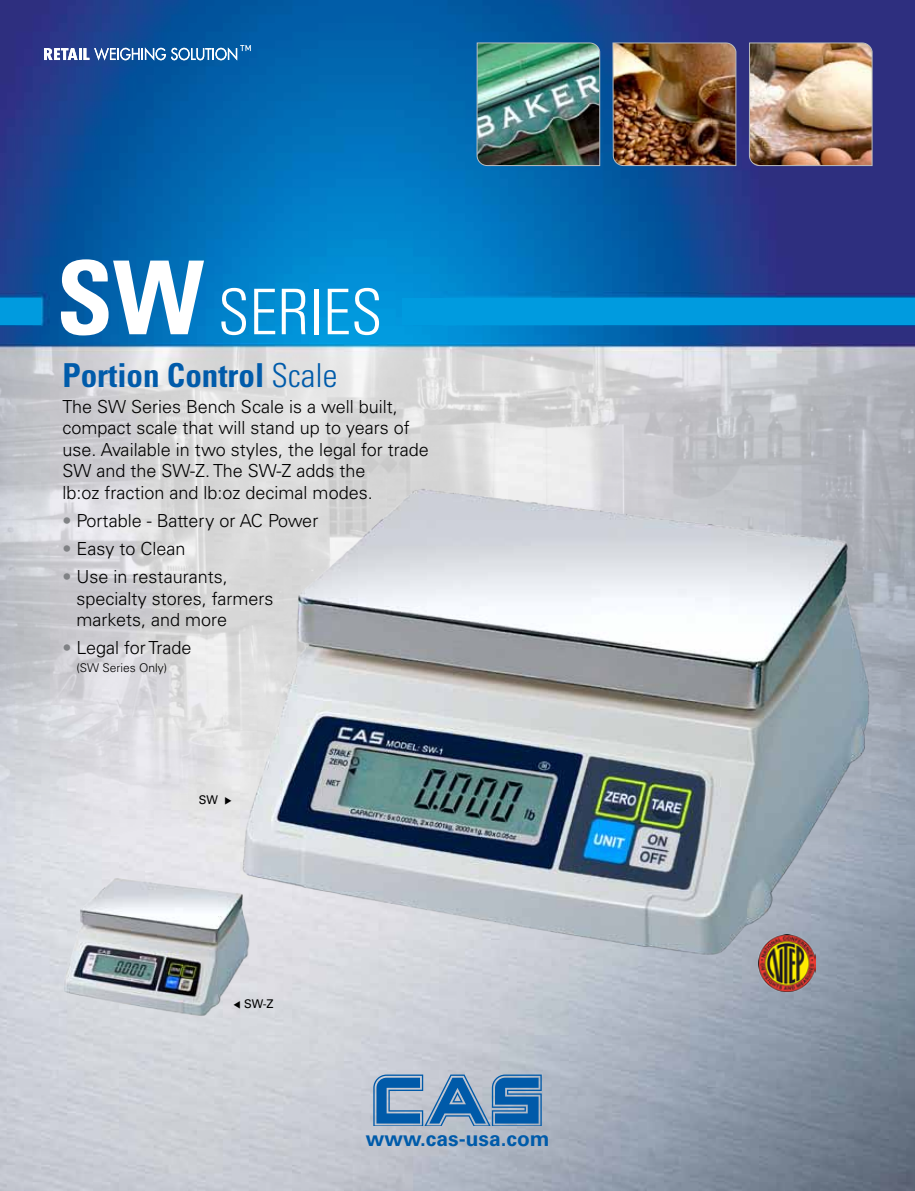
<style>
.page{position:relative;width:915px;height:1191px;background:#fff}
.page>*{position:absolute;margin:0;border:0;box-sizing:border-box;transform-origin:0 0}
.t1{font:300 condensed 63px "Univers LT Std";color:#fff}
.t2{font:700 condensed 33px "Univers LT Std";color:#005baa}
.t3{font:700 21px "Univers LT Std";color:#005baa}
.t4{font:300 18px/21.6px "Univers LT Std";color:#000}
.t5{font:300 12px "Univers LT Std";color:#000}
.t6{font:12px "Univers LT Std";color:#000;scale:.96 1}
.s1{font-weight:700;font-size:102px}
.s2{font-weight:300}
.s3{color:#808285}
</style>
<div class="page">
<img style="left:0;top:0;width:914px;height:1191px">
<div style="left:0;top:298px;width:40px;height:27px;background:#009bdf"></div>
<div style="left:403px;top:298px;width:511px;height:27px;background:#009bdf"></div>
<svg style="left:373px;top:1074px;width:168px;height:51px;background:#5c8dba"></svg>
<svg style="left:44px;top:45px;width:207px;height:15px"></svg>
<img style="left:476px;top:42px;width:124px;height:124px">
<img style="left:612px;top:42px;width:124px;height:124px">
<img style="left:748px;top:42px;width:124px;height:124px">
<img style="left:0;top:347px;width:914px;height:554px">
<img style="left:176px;top:442px;width:727px;height:556px">
<img style="left:758px;top:934px;width:57px;height:57px">
<img style="left:45px;top:864px;width:221px;height:166px">
<h1 class="t1" style="left:56px;top:274px;width:327px"><span class="s1">SW</span> SERIES</h1>
<h2 class="t2" style="left:62px;top:355px;width:276px">Portion Control <span class="s2">Scale</span></h2>
<p class="t4" style="left:62px;top:395px;width:368px">The SW Series Bench Scale is a well built, compact scale that will stand up to years of use. Available in two styles, the legal for trade SW and the SW-Z. The SW-Z adds the<br>lb:oz fraction and lb:oz decimal modes.</p>
<p class="t4" style="left:62px;top:510px;width:257px"><span class="s3">•</span> Portable - Battery or AC Power</p>
<p class="t4" style="left:62px;top:538px;width:125px"><span class="s3">•</span> Easy to Clean</p>
<p class="t4" style="left:76px;top:566px;width:199px;text-indent:-14px"><span class="s3">•</span> Use in restaurants, specialty stores, farmers markets, and more</p>
<p class="t4" style="left:62px;top:637px;width:131px"><span class="s3">•</span> Legal for Trade</p>
<p class="t5" style="left:76px;top:661px;width:92px">(SW Series Only)</p>
<p class="t6" style="left:199px;top:793px;width:36px">SW ◆</p>
<p class="t6" style="left:233px;top:996px;width:44px">▼ SW-Z</p>
<p class="t3" style="left:365px;top:1126px;width:185px">www.cas-usa.com</p>
</div>
